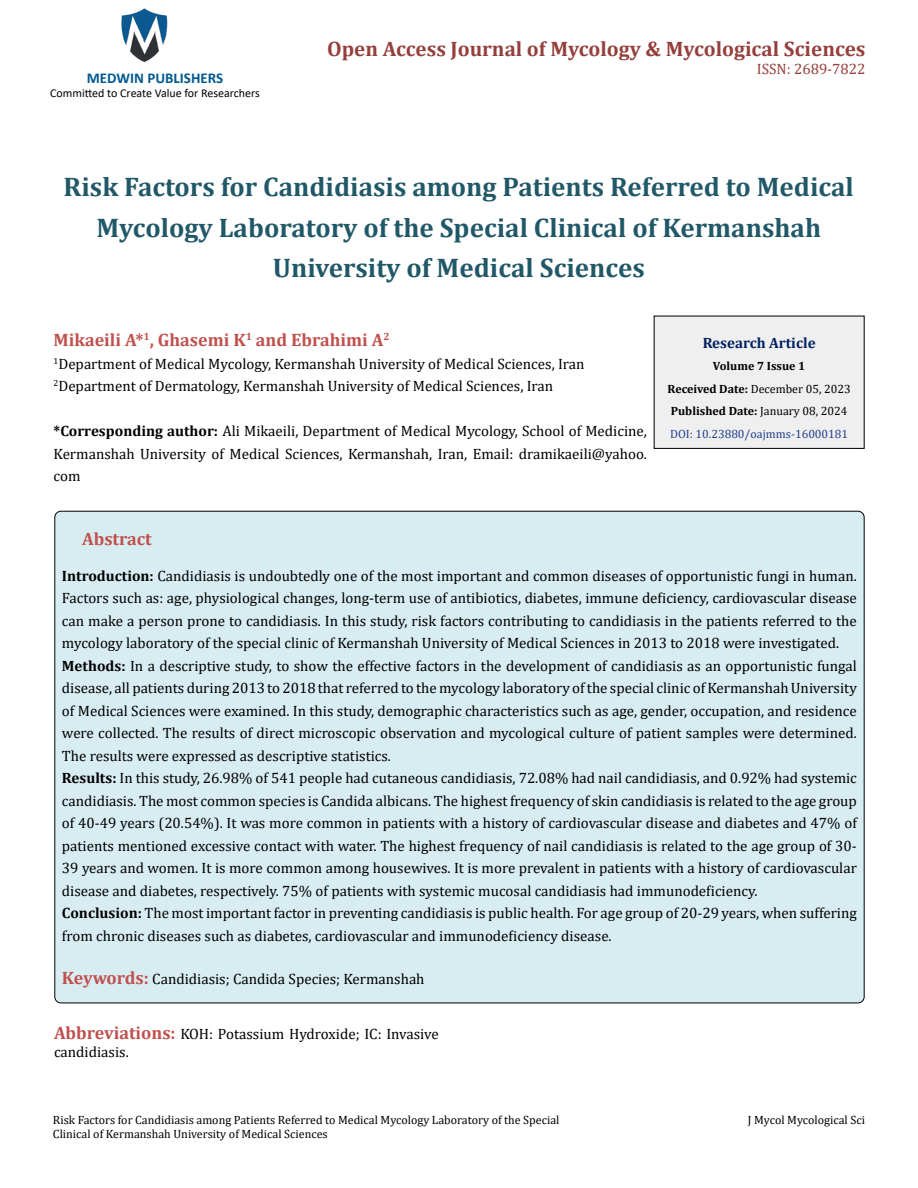
<style>
.page{position:relative;width:918px;height:1188px;background:#fff}
.page>*{position:absolute;margin:0;border:0;box-sizing:border-box;transform-origin:0 0}
.t1{font:700 27px/40.5px "Cambria";color:#215868;text-align:center}
.t2{font:700 21px "Cambria";color:#953f3c}
.t3{font:700 18px "Cambria";color:#c0504d}
.t4{font:15px/22.5px "Cambria";color:#000}
.t5{font:700 15px "Calibri";color:#005991}
.t6{font:700 15px "Cambria";color:#002060}
.t7{font:15px "Cambria";color:#953f3c}
.t8{font:12px/14.4px "Cambria";color:#000}
.t9{font:700 12px/22.5px "Cambria";color:#000;text-align:center}
.t10{font:12px "Calibri";color:#000}
.s1{font-weight:700}
.s2{font-weight:400}
.s3{font-weight:400;color:#25408f}
.s4{font-weight:700;font-size:18px;color:#c0504d}
</style>
<div class="page">
<img style="left:121px;top:8px;width:47px;height:55px">
<div style="left:654px;top:316px;width:210px;height:132px;background:#efefef"></div>
<div style="left:654px;top:316px;width:211px;height:133px;border:1px solid #000"></div>
<div style="left:55px;top:511px;width:809px;height:492px;background:#d8edf2;border-radius:6px"></div>
<p class="t5" style="left:87px;top:67px;width:138px">MEDWIN PUBLISHERS</p>
<p class="t10" style="left:50px;top:85px;width:211px">Committed to Create Value for Researchers</p>
<h2 class="t2" style="left:327px;top:34px;width:540px">Open Access Journal of Mycology &amp; Mycological Sciences</h2>
<p class="t7" style="left:757px;top:60px;width:110px">ISSN: 2689-7822</p>
<h1 class="t1" style="left:64px;top:166px;width:792px">Risk Factors for Candidiasis among Patients Referred to Medical<br>Mycology Laboratory of the Special Clinical of Kermanshah<br>University of Medical Sciences</h1>
<p class="t3" style="left:54px;top:327px;width:338px">Mikaeili A*<sup>1</sup>, Ghasemi K<sup>1</sup> and Ebrahimi A<sup>2</sup></p>
<p class="t4" style="left:54px;top:352px;width:532px"><sup>1</sup>Department of Medical Mycology, Kermanshah University of Medical Sciences, Iran<br><sup>2</sup>Department of Dermatology, Kermanshah University of Medical Sciences, Iran</p>
<p class="t4" style="left:54px;top:420px;width:595px;text-align:justify"><span class="s1">*Corresponding author:</span> Ali Mikaeili, Department of Medical Mycology, School of Medicine, Kermanshah University of Medical Sciences, Kermanshah, Iran, Email: dramikaeili@yahoo. com</p>
<p class="t6" style="left:703px;top:332px;width:114px">Research Article</p>
<p class="t9" style="left:668px;top:354px;width:185px">Volume 7 Issue 1<br>Received Date: <span class="s2">December 05, 2023<br></span>Published Date: <span class="s2">January 08, 2024<br></span><span class="s3">DOI: 10.23880/oajmms-16000181</span></p>
<p class="t3" style="left:82px;top:526px;width:71px">Abstract</p>
<p class="t4" style="left:62px;top:564px;width:797px"><span class="s1">Introduction:</span> Candidiasis is undoubtedly one of the most important and common diseases of opportunistic fungi in human.<br>Factors such as: age, physiological changes, long-term use of antibiotics, diabetes, immune deficiency, cardiovascular disease can make a person prone to candidiasis. In this study, risk factors contributing to candidiasis in the patients referred to the mycology laboratory of the special clinic of Kermanshah University of Medical Sciences in 2013 to 2018 were investigated.<br><span class="s1">Methods:</span> In a descriptive study, to show the effective factors in the development of candidiasis as an opportunistic fungal disease, all patients during 2013 to 2018 that referred to the mycology laboratory of the special clinic of Kermanshah University of Medical Sciences were examined. In this study, demographic characteristics such as age, gender, occupation, and residence were collected. The results of direct microscopic observation and mycological culture of patient samples were determined.<br>The results were expressed as descriptive statistics.<br><span class="s1">Results:</span> In this study, 26.98% of 541 people had cutaneous candidiasis, 72.08% had nail candidiasis, and 0.92% had systemic candidiasis. The most common species is Candida albicans. The highest frequency of skin candidiasis is related to the age group of 40-49 years (20.54%). It was more common in patients with a history of cardiovascular disease and diabetes and 47% of patients mentioned excessive contact with water. The highest frequency of nail candidiasis is related to the age group of 30- 39 years and women. It is more common among housewives. It is more prevalent in patients with a history of cardiovascular disease and diabetes, respectively. 75% of patients with systemic mucosal candidiasis had immunodeficiency.<br><span class="s1">Conclusion:</span> The most important factor in preventing candidiasis is public health. For age group of 20-29 years, when suffering from chronic diseases such as diabetes, cardiovascular and immunodeficiency disease.</p>
<p class="t4" style="left:62px;top:967px;width:364px"><span class="s4">Keywords:</span> Candidiasis; Candida Species; Kermanshah</p>
<p class="t4" style="left:54px;top:1025px;width:386px;line-height:18px"><span class="s4">Abbreviations:</span> KOH: Potassium Hydroxide; IC: Invasive candidiasis.</p>
<p class="t8" style="left:53px;top:1113px;width:508px">Risk Factors for Candidiasis among Patients Referred to Medical Mycology Laboratory of the Special<br>Clinical of Kermanshah University of Medical Sciences</p>
<p class="t8" style="left:748px;top:1113px;width:119px">J Mycol Mycological Sci</p>
</div>
